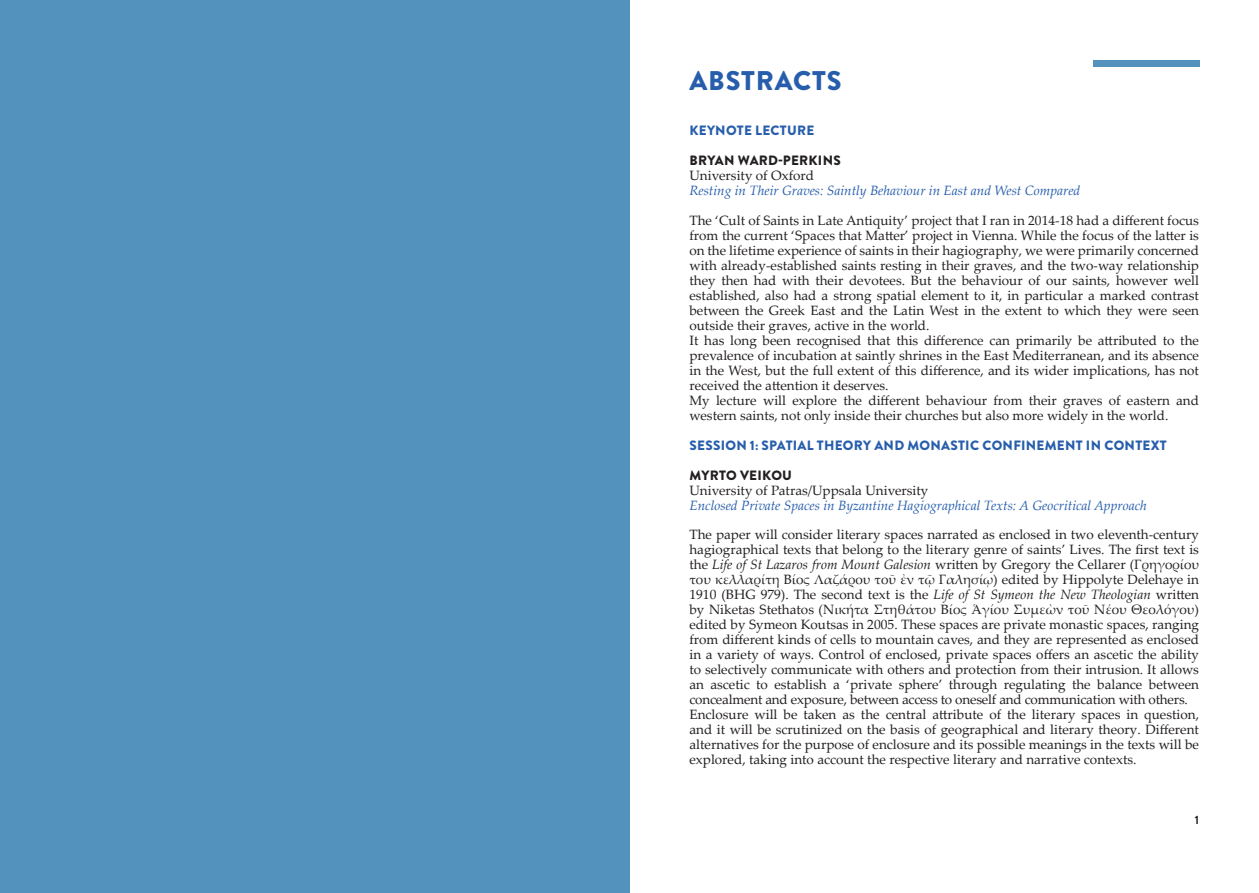
<style>
.page{position:relative;width:1259px;height:893px;background:#fff}
.page>*{position:absolute;margin:0;border:0;box-sizing:border-box;transform-origin:0 0}
.t1{font:900 27px "Brandon Grotesque";letter-spacing:.03em;color:#275eac}
.t2{font:13.5px/15px "Palatino Linotype";color:#231f20}
.t3{font:italic 13.5px "Palatino Linotype";color:#275eac}
.t4{font:900 13.5px "Brandon Grotesque";letter-spacing:.02em;color:#275eac}
.t5{font:900 13.5px "Brandon Grotesque";letter-spacing:.02em;color:#231f20}
.t6{font:700 12px "Brandon Grotesque";color:#231f20}
.s1{font-style:italic}
</style>
<div class="page">
<div style="left:0;top:0;width:629px;height:893px;background:#5292bd"></div>
<div style="left:1093px;top:60px;width:106px;height:7px;background:#5292bd"></div>
<h1 class="t1" style="left:689px;top:61px;width:153px">ABSTRACTS</h1>
<p class="t4" style="left:689px;top:121px;width:126px">KEYNOTE LECTURE</p>
<p class="t5" style="left:689px;top:151px;width:153px">BRYAN WARD-PERKINS</p>
<p class="t2" style="left:689px;top:167px;width:126px">University of Oxford</p>
<p class="t3" style="left:689px;top:181px;width:392px">Resting in Their Graves: Saintly Behaviour in East and West Compared</p>
<p class="t2" style="left:689px;top:212px;width:511px">The ‘Cult of Saints in Late Antiquity’ project that I ran in 2014-18 had a different focus from the current ‘Spaces that Matter’ project in Vienna. While the focus of the latter is on the lifetime experience of saints in their hagiography, we were primarily concerned with already-established saints resting in their graves, and the two-way relationship they then had with their devotees. But the behaviour of our saints, however well established, also had a strong spatial element to it, in particular a marked contrast between the Greek East and the Latin West in the extent to which they were seen outside their graves, active in the world.<br>It has long been recognised that this difference can primarily be attributed to the prevalence of incubation at saintly shrines in the East Mediterranean, and its absence in the West, but the full extent of this difference, and its wider implications, has not received the attention it deserves.<br>My lecture will explore the different behaviour from their graves of eastern and western saints, not only inside their churches but also more widely in the world.</p>
<p class="t4" style="left:689px;top:435px;width:479px">SESSION 1: SPATIAL THEORY AND MONASTIC CONFINEMENT IN CONTEXT</p>
<p class="t5" style="left:689px;top:465px;width:104px">MYRTO VEIKOU</p>
<p class="t2" style="left:689px;top:482px;width:240px">University of Patras/Uppsala University</p>
<p class="t3" style="left:689px;top:495px;width:459px">Enclosed Private Spaces in Byzantine Hagiographical Texts: A Geocritical Approach</p>
<p class="t2" style="left:689px;top:527px;width:511px">The paper will consider literary spaces narrated as enclosed in two eleventh-century hagiographical texts that belong to the literary genre of saints’ Lives. The first text is the <span class="s1">Life of St Lazaros from Mount Galesion</span> written by Gregory the Cellarer (Γρηγορίου του κελλαρίτη Βίος Λαζάρου τοῦ ἐν τῷ Γαλησίῳ) edited by Hippolyte Delehaye in 1910 (BHG 979). The second text is the <span class="s1">Life of St Symeon the New Theologian</span> written by Niketas Stethatos (Νικήτα Στηθάτου Βίος Ἁγίου Συµεὼν τοῦ Νέου Θεολόγου) edited by Symeon Koutsas in 2005. These spaces are private monastic spaces, ranging from different kinds of cells to mountain caves, and they are represented as enclosed in a variety of ways. Control of enclosed, private spaces offers an ascetic the ability to selectively communicate with others and protection from their intrusion. It allows an ascetic to establish a ‘private sphere’ through regulating the balance between concealment and exposure, between access to oneself and communication with others.<br>Enclosure will be taken as the central attribute of the literary spaces in question, and it will be scrutinized on the basis of geographical and literary theory. Different alternatives for the purpose of enclosure and its possible meanings in the texts will be explored, taking into account the respective literary and narrative contexts.</p>
<p class="t6" style="left:1194px;top:812px;width:6px">1</p>
</div>
